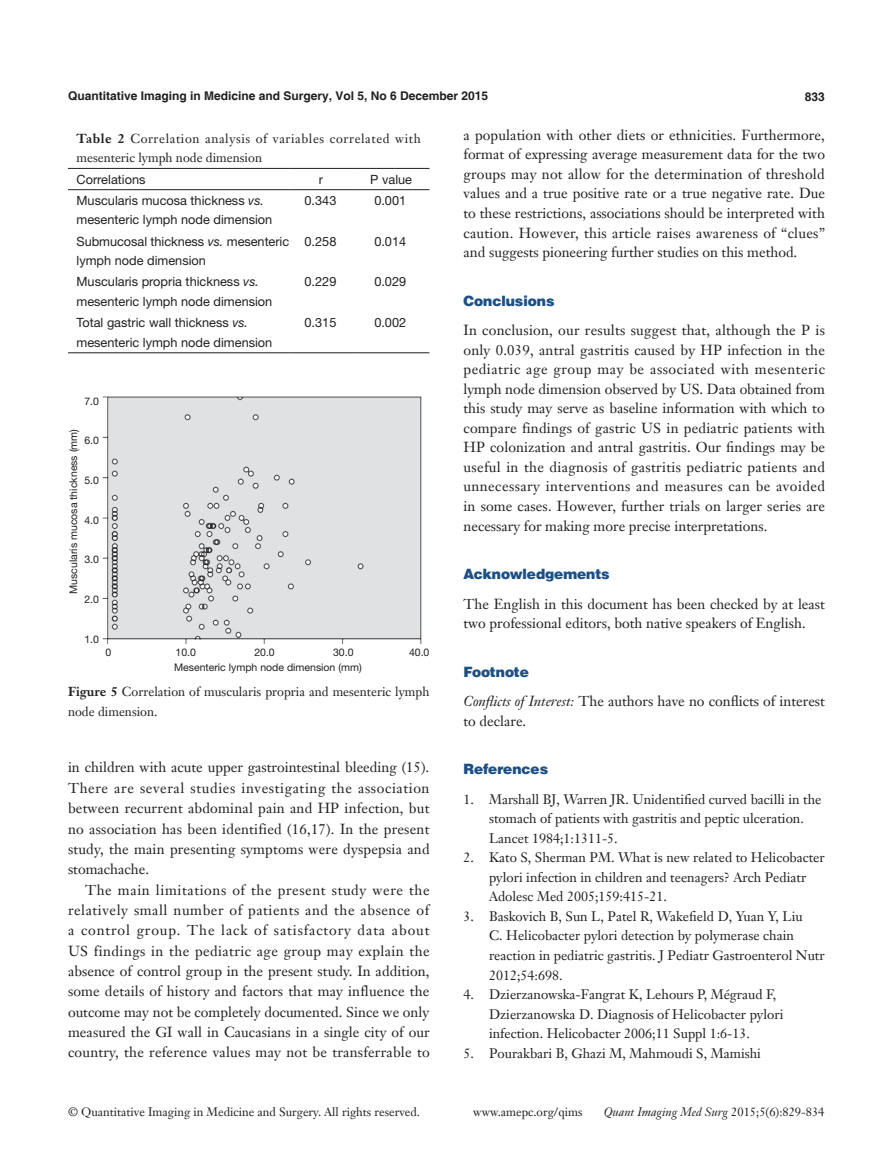
<style>
.page{position:relative;width:893px;height:1170px;background:#fff}
.page>*{position:absolute;margin:0;border:0;box-sizing:border-box;transform-origin:0 0}
.t1{font:14.25px/19.5px "Janson Text LT";color:#231f20;text-align:justify}
.t2{font:900 14.25px "Helvetica";color:#1c5085}
.t3{font:13.5px/19.5px "Janson Text LT";color:#231f20}
.t4{font:12.75px/19.5px "Helvetica Neue LT Pro";color:#231f20}
.t5{font:12.75px/19.5px "Janson Text LT";letter-spacing:.045em;color:#231f20}
.t6{font:12.75px/19.5px "Janson Text LT";color:#231f20}
.t7{font:12px "Janson Text LT";color:#231f20}
.t8{font:700 12px "Helvetica";color:#231f20}
.t9{font:italic 12px "Janson Text LT";color:#231f20}
.t10{font:10.5px "Helvetica Neue LT Pro";color:#231f20}
.s1{font-weight:700}
.s2{font-style:italic}
.s3{font-style:normal}
</style>
<div class="page">
<hr style="left:68px;top:189px;width:221px;height:1px;background:#231f20">
<hr style="left:289px;top:189px;width:64px;height:1px;background:#231f20">
<hr style="left:353px;top:189px;width:76px;height:1px;background:#231f20">
<hr style="left:68px;top:168px;width:221px;height:1px;background:#231f20">
<hr style="left:289px;top:168px;width:64px;height:1px;background:#231f20">
<hr style="left:353px;top:168px;width:76px;height:1px;background:#231f20">
<hr style="left:68px;top:352px;width:221px;height:1px;background:#231f20">
<hr style="left:289px;top:352px;width:64px;height:1px;background:#231f20">
<hr style="left:353px;top:352px;width:76px;height:1px;background:#231f20">
<img style="left:103px;top:396px;width:319px;height:247px">
<p class="t8" style="left:68px;top:88px;width:422px">Quantitative Imaging in Medicine and Surgery, Vol 5, No 6 December 2015</p>
<p class="t8" style="left:805px;top:89px;width:22px">833</p>
<p class="t5" style="left:77px;top:128px;width:346px"><span class="s1">Table 2</span> Correlation analysis of variables correlated with mesenteric lymph node dimension</p>
<p class="t4" style="left:77px;top:169px;width:70px">Correlations</p>
<p class="t4" style="left:319px;top:169px;width:6px">r</p>
<p class="t4" style="left:370px;top:169px;width:43px">P value</p>
<p class="t4" style="left:77px;top:190px;width:197px">Muscularis mucosa thickness <span class="s2">vs. </span>mesenteric lymph node dimension</p>
<p class="t4" style="left:305px;top:190px;width:33px">0.343</p>
<p class="t4" style="left:374px;top:190px;width:33px">0.001</p>
<p class="t4" style="left:77px;top:231px;width:214px">Submucosal thickness <span class="s2">vs.</span> mesenteric lymph node dimension</p>
<p class="t4" style="left:305px;top:231px;width:33px">0.258</p>
<p class="t4" style="left:374px;top:231px;width:33px">0.014</p>
<p class="t4" style="left:77px;top:272px;width:197px">Muscularis propria thickness <span class="s2">vs. </span>mesenteric lymph node dimension</p>
<p class="t4" style="left:305px;top:272px;width:33px">0.229</p>
<p class="t4" style="left:374px;top:272px;width:33px">0.029</p>
<p class="t4" style="left:77px;top:312px;width:197px">Total gastric wall thickness <span class="s2">vs. </span>mesenteric lymph node dimension</p>
<p class="t4" style="left:305px;top:312px;width:33px">0.315</p>
<p class="t4" style="left:374px;top:312px;width:33px">0.002</p>
<p class="t10" style="left:84px;top:394px;width:16px">7.0</p>
<p class="t10" style="left:84px;top:434px;width:16px">6.0</p>
<p class="t10" style="left:84px;top:474px;width:16px">5.0</p>
<p class="t10" style="left:84px;top:513px;width:16px">4.0</p>
<p class="t10" style="left:84px;top:553px;width:16px">3.0</p>
<p class="t10" style="left:84px;top:592px;width:16px">2.0</p>
<p class="t10" style="left:84px;top:632px;width:16px">1.0</p>
<p class="t10" style="left:67px;top:593px;width:166px;rotate:-90deg">Muscularis mucosa thickness (mm)</p>
<p class="t10" style="left:105px;top:645px;width:7px">0</p>
<p class="t10" style="left:175px;top:645px;width:22px">10.0</p>
<p class="t10" style="left:254px;top:645px;width:22px">20.0</p>
<p class="t10" style="left:333px;top:645px;width:22px">30.0</p>
<p class="t10" style="left:409px;top:645px;width:22px">40.0</p>
<p class="t10" style="left:174px;top:660px;width:189px">Mesenteric lymph node dimension (mm)</p>
<p class="t6" style="left:68px;top:682px;width:363px"><span class="s1">Figure 5</span> Correlation of muscularis propria and mesenteric lymph node dimension.</p>
<p class="t1" style="left:68px;top:757px;width:363px;line-height:20.4px">in children with acute upper gastrointestinal bleeding (15).<br>There are several studies investigating the association between recurrent abdominal pain and HP infection, but no association has been identified (16,17). In the present study, the main presenting symptoms were dyspepsia and stomachache.</p>
<p class="t1" style="left:68px;top:879px;width:363px;line-height:20.4px;text-indent:17px">The main limitations of the present study were the relatively small number of patients and the absence of a control group. The lack of satisfactory data about US findings in the pediatric age group may explain the absence of control group in the present study. In addition, some details of history and factors that may influence the outcome may not be completely documented. Since we only measured the GI wall in Caucasians in a single city of our country, the reference values may not be transferrable to</p>
<p class="t1" style="left:463px;top:125px;width:363px">a population with other diets or ethnicities. Furthermore, format of expressing average measurement data for the two groups may not allow for the determination of threshold values and a true positive rate or a true negative rate. Due to these restrictions, associations should be interpreted with caution. However, this article raises awareness of “clues” and suggests pioneering further studies on this method.</p>
<p class="t2" style="left:463px;top:291px;width:92px">Conclusions</p>
<p class="t1" style="left:463px;top:320px;width:363px">In conclusion, our results suggest that, although the P is only 0.039, antral gastritis caused by HP infection in the pediatric age group may be associated with mesenteric lymph node dimension observed by US. Data obtained from this study may serve as baseline information with which to compare findings of gastric US in pediatric patients with HP colonization and antral gastritis. Our findings may be useful in the diagnosis of gastritis pediatric patients and unnecessary interventions and measures can be avoided in some cases. However, further trials on larger series are necessary for making more precise interpretations.</p>
<p class="t2" style="left:463px;top:565px;width:148px">Acknowledgements</p>
<p class="t1" style="left:463px;top:594px;width:363px">The English in this document has been checked by at least two professional editors, both native speakers of English.</p>
<p class="t2" style="left:463px;top:662px;width:67px">Footnote</p>
<p class="t1" style="left:463px;top:691px;width:363px"><span class="s2">Conflicts of Interest:</span> The authors have no conflicts of interest to declare.</p>
<p class="t2" style="left:463px;top:759px;width:86px">References</p>
<p class="t3" style="left:489px;top:789px;width:334px;text-indent:-26px">1. Marshall BJ, Warren JR. Unidentified curved bacilli in the stomach of patients with gastritis and peptic ulceration.<br>Lancet 1984;1:1311-5.</p>
<p class="t3" style="left:489px;top:847px;width:337px;text-indent:-26px">2. Kato S, Sherman PM. What is new related to Helicobacter pylori infection in children and teenagers? Arch Pediatr<br>Adolesc Med 2005;159:415-21.</p>
<p class="t3" style="left:489px;top:906px;width:337px;text-indent:-26px">3. Baskovich B, Sun L, Patel R, Wakefield D, Yuan Y, Liu<br>C. Helicobacter pylori detection by polymerase chain reaction in pediatric gastritis. J Pediatr Gastroenterol Nutr 2012;54:698.</p>
<p class="t3" style="left:489px;top:984px;width:296px;text-indent:-26px">4. Dzierzanowska-Fangrat K, Lehours P, Mégraud F,<br>Dzierzanowska D. Diagnosis of Helicobacter pylori infection. Helicobacter 2006;11 Suppl 1:6-13.</p>
<p class="t3" style="left:463px;top:1043px;width:299px">5. Pourakbari B, Ghazi M, Mahmoudi S, Mamishi</p>
<p class="t7" style="left:68px;top:1104px;width:354px">© Quantitative Imaging in Medicine and Surgery. All rights reserved.</p>
<p class="t7" style="left:473px;top:1104px;width:111px">www.amepc.org/qims</p>
<p class="t9" style="left:604px;top:1104px;width:222px">Quant Imaging Med Surg <span class="s3">2015;5(6):829-834</span></p>
</div>
